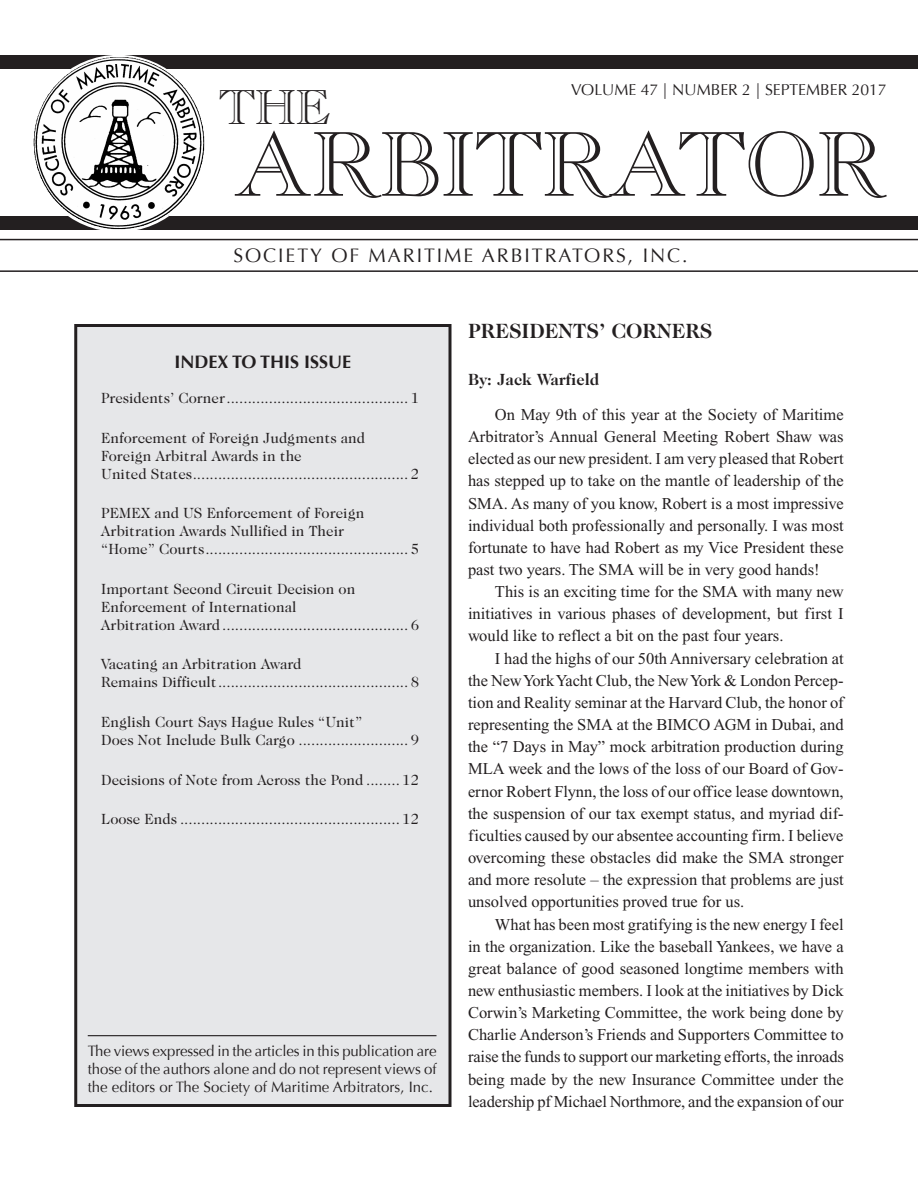
<style>
.page{position:relative;width:918px;height:1188px;background:#fff}
.page>*{position:absolute;margin:0;border:0;box-sizing:border-box;transform-origin:0 0}
.t1{font:90px "Caslon Openface BT";color:#231f20}
.t2{font:48px "Caslon Openface BT";color:#231f20}
.t3{font:700 21px "Caslon 224 IT Cby BT";color:#231f20}
.t4{font:19.5px "Optima";letter-spacing:.1em;color:#231f20}
.t5{font:700 18px "Optima";color:#231f20}
.t6{font:16.5px/22.2px "Times New Roman";color:#231f20;text-align:justify}
.t7{font:700 16.5px "Caslon 224 IT Cby BT";color:#231f20}
.t8{font:15.75px "Optima";color:#231f20}
.t9{font:15px/18px "Caslon 224 IT Cby BT";color:#231f20}
.t10{font:15px/18px "Optima";color:#231f20;text-align:justify}
</style>
<div class="page">
<div style="left:0;top:216px;width:918px;height:14px;background:#231f20"></div>
<hr style="left:0;top:239px;width:918px;height:1px;background:#231f20">
<hr style="left:0;top:270px;width:918px;height:2px;background:#231f20">
<div style="left:0;top:56px;width:918px;height:13px;background:#231f20"></div>
<svg style="left:30px;top:55px;width:177px;height:177px"></svg>
<img style="left:34px;top:57px;width:130px;height:172px">
<div style="left:76px;top:326px;width:374px;height:780px;background:#e6e7e9"></div>
<div style="left:74px;top:324px;width:378px;height:783px;border:3px solid #231f20"></div>
<hr style="left:88px;top:1035px;width:348px;height:1px;background:#231f20">
<h2 class="t2" style="left:219px;top:77px;width:113px">THE</h2>
<p class="t8" style="left:571px;top:81px;width:317px">VOLUME 47 | NUMBER 2 | SEPTEMBER 2017</p>
<h1 class="t1" style="left:234px;top:109px;width:652px">ARBITRATOR</h1>
<p class="t4" style="left:233px;top:244px;width:456px">SOCIETY OF MARITIME ARBITRATORS, INC.</p>
<p class="t5" style="left:175px;top:351px;width:178px">INDEX TO THIS ISSUE</p>
<p class="t9" style="left:101px;top:389px;width:319px">Presidents’ Corner........................................... 1</p>
<p class="t9" style="left:101px;top:428px;width:319px">Enforcement of Foreign Judgments and<br>Foreign Arbitral Awards in the<br>United States................................................... 2</p>
<p class="t9" style="left:101px;top:504px;width:319px">PEMEX and US Enforcement of Foreign<br>Arbitration Awards Nullified in Their<br>“Home” Courts................................................ 5</p>
<p class="t9" style="left:101px;top:579px;width:319px">Important Second Circuit Decision on<br>Enforcement of International<br>Arbitration Award ............................................ 6</p>
<p class="t9" style="left:101px;top:655px;width:319px">Vacating an Arbitration Award<br>Remains Difficult............................................. 8</p>
<p class="t9" style="left:101px;top:713px;width:319px">English Court Says Hague Rules “Unit”<br>Does Not Include Bulk Cargo .......................... 9</p>
<p class="t9" style="left:101px;top:770px;width:320px">Decisions of Note from Across the Pond ........ 12</p>
<p class="t9" style="left:101px;top:810px;width:320px">Loose Ends .................................................... 12</p>
<p class="t10" style="left:88px;top:1042px;width:350px">The views expressed in the articles in this publication are those of the authors alone and do not represent views of the editors or The Society of Maritime Arbitrators, Inc.</p>
<p class="t3" style="left:468px;top:318px;width:246px">PRESIDENTS’ CORNERS</p>
<p class="t7" style="left:468px;top:369px;width:133px">By: Jack Warfield</p>
<p class="t6" style="left:468px;top:403px;width:377px;text-indent:27px">On May 9th of this year at the Society of Maritime Arbitrator’s Annual General Meeting Robert Shaw was elected as our new president. I am very pleased that Robert has stepped up to take on the mantle of leadership of the SMA. As many of you know, Robert is a most impressive individual both professionally and personally. I was most fortunate to have had Robert as my Vice President these past two years. The SMA will be in very good hands!</p>
<p class="t6" style="left:468px;top:581px;width:377px;text-indent:27px">This is an exciting time for the SMA with many new initiatives in various phases of development, but first I would like to reflect a bit on the past four years.</p>
<p class="t6" style="left:468px;top:647px;width:377px;text-indent:27px">I had the highs of our 50th Anniversary celebration at the New York Yacht Club, the New York &amp; London Percep&shy;tion and Reality seminar at the Harvard Club, the honor of representing the SMA at the BIMCO AGM in Dubai, and the “7 Days in May” mock arbitration production during MLA week and the lows of the loss of our Board of Gov&shy;ernor Robert Flynn, the loss of our office lease downtown, the suspension of our tax exempt status, and myriad dif&shy;ficulties caused by our absentee accounting firm. I believe overcoming these obstacles did make the SMA stronger and more resolute – the expression that problems are just unsolved opportunities proved true for us.</p>
<p class="t6" style="left:468px;top:913px;width:378px;text-indent:27px">What has been most gratifying is the new energy I feel in the organization. Like the baseball Yankees, we have a great balance of good seasoned longtime members with new enthusiastic members. I look at the initiatives by Dick Corwin’s Marketing Committee, the work being done by Charlie Anderson’s Friends and Supporters Committee to raise the funds to support our marketing efforts, the inroads being made by the new Insurance Committee under the leadership pf Michael Northmore, and the expansion of our</p>
</div>
